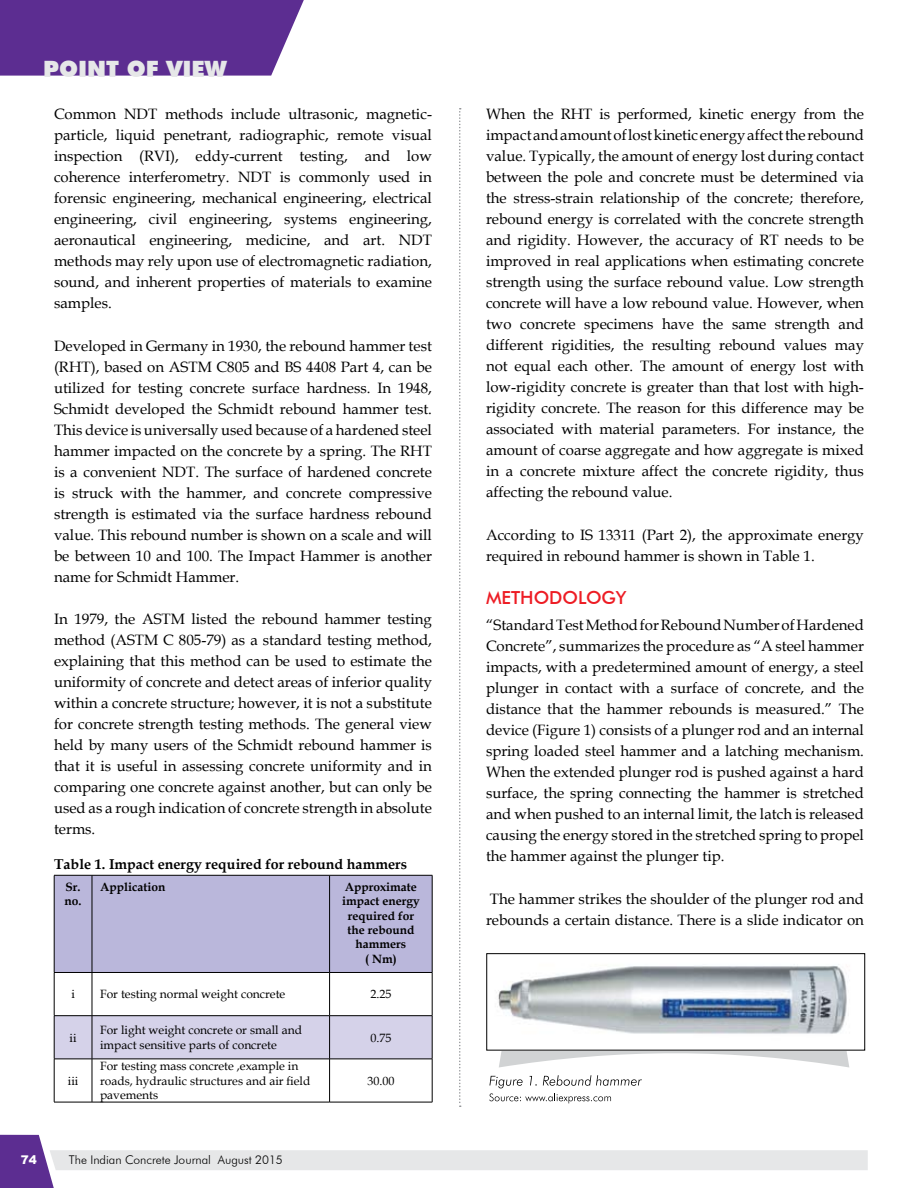
<style>
.page{position:relative;width:918px;height:1188px;background:#fff}
.page>*{position:absolute;margin:0;border:0;box-sizing:border-box;transform-origin:0 0}
.t1{font:900 22.5px "Futura BT";color:#e6e7e8}
.t2{font:500 18px "Futura BT";color:#ed1c24}
.t3{font:15px/21px "Book Antiqua";color:#000;text-align:justify}
.t4{font:700 14.25px "Book Antiqua";color:#000}
.t5{font:12px/14.4px "Book Antiqua";color:#000}
.t6{font:700 12px/14.4px "Book Antiqua";color:#000}
.t7{font:300 12px "Futura BT";color:#000}
.t8{font:900 12px "Arial";color:#fff}
</style>
<div class="page">
<svg style="left:0;top:1135px;width:868px;height:53px"></svg>
<div style="left:0;top:0;width:304px;height:76px;background:#5c2d91"></div>
<svg style="left:459px;top:108px;width:2px;height:999px"></svg>
<div style="left:55px;top:876px;width:377px;height:96px;background:#bab7db"></div>
<div style="left:55px;top:1016px;width:377px;height:43px;background:#d5d2e9"></div>
<hr style="left:54px;top:875px;width:38px;height:1px;background:#000">
<hr style="left:54px;top:875px;width:1px;height:97px;background:#000">
<hr style="left:92px;top:875px;width:238px;height:1px;background:#000">
<hr style="left:92px;top:875px;width:1px;height:97px;background:#000">
<hr style="left:330px;top:875px;width:102px;height:1px;background:#000">
<hr style="left:329px;top:875px;width:1px;height:97px;background:#000">
<hr style="left:432px;top:875px;width:1px;height:97px;background:#000">
<hr style="left:54px;top:972px;width:38px;height:1px;background:#000">
<hr style="left:54px;top:973px;width:1px;height:42px;background:#000">
<hr style="left:92px;top:972px;width:238px;height:1px;background:#000">
<hr style="left:92px;top:973px;width:1px;height:42px;background:#000">
<hr style="left:330px;top:972px;width:102px;height:1px;background:#000">
<hr style="left:329px;top:973px;width:1px;height:42px;background:#000">
<hr style="left:432px;top:973px;width:1px;height:42px;background:#000">
<hr style="left:54px;top:1015px;width:38px;height:1px;background:#000">
<hr style="left:54px;top:1016px;width:1px;height:43px;background:#000">
<hr style="left:92px;top:1015px;width:238px;height:1px;background:#000">
<hr style="left:92px;top:1016px;width:1px;height:43px;background:#000">
<hr style="left:330px;top:1015px;width:102px;height:1px;background:#000">
<hr style="left:329px;top:1016px;width:1px;height:43px;background:#000">
<hr style="left:432px;top:1016px;width:1px;height:43px;background:#000">
<hr style="left:54px;top:1059px;width:38px;height:1px;background:#000">
<hr style="left:54px;top:1059px;width:1px;height:43px;background:#000">
<hr style="left:92px;top:1059px;width:238px;height:1px;background:#000">
<hr style="left:92px;top:1059px;width:1px;height:43px;background:#000">
<hr style="left:330px;top:1059px;width:102px;height:1px;background:#000">
<hr style="left:329px;top:1059px;width:1px;height:43px;background:#000">
<hr style="left:432px;top:1059px;width:1px;height:43px;background:#000">
<hr style="left:54px;top:1102px;width:38px;height:1px;background:#000">
<hr style="left:92px;top:1102px;width:238px;height:1px;background:#000">
<hr style="left:330px;top:1102px;width:102px;height:1px;background:#000">
<svg style="left:499px;top:1051px;width:350px;height:16px"></svg>
<img style="left:498px;top:965px;width:349px;height:69px">
<div style="left:486px;top:953px;width:379px;height:98px;border:1px solid #000"></div>
<svg style="left:489px;top:1075px;width:153px;height:28px"></svg>
<h1 class="t1" style="left:43px;top:55px;width:185px">POINT OF VIEW</h1>
<p class="t3" style="left:54px;top:103px;width:380px">Common NDT methods include ultrasonic, magnetic&shy;particle, liquid penetrant, radiographic, remote visual inspection (RVI), eddy-current testing, and low coherence interferometry. NDT is commonly used in forensic engineering, mechanical engineering, electrical engineering, civil engineering, systems engineering, aeronautical engineering, medicine, and art. NDT methods may rely upon use of electromagnetic radiation, sound, and inherent properties of materials to examine samples.</p>
<p class="t3" style="left:54px;top:335px;width:380px">Developed in Germany in 1930, the rebound hammer test (RHT), based on ASTM C805 and BS 4408 Part 4, can be utilized for testing concrete surface hardness. In 1948, Schmidt developed the Schmidt rebound hammer test.<br>This device is universally used because of a hardened steel hammer impacted on the concrete by a spring. The RHT is a convenient NDT. The surface of hardened concrete is struck with the hammer, and concrete compressive strength is estimated via the surface hardness rebound value. This rebound number is shown on a scale and will be between 10 and 100. The Impact Hammer is another name for Schmidt Hammer.</p>
<p class="t3" style="left:54px;top:608px;width:380px">In 1979, the ASTM listed the rebound hammer testing method (ASTM C 805-79) as a standard testing method, explaining that this method can be used to estimate the uniformity of concrete and detect areas of inferior quality within a concrete structure; however, it is not a substitute for concrete strength testing methods. The general view held by many users of the Schmidt rebound hammer is that it is useful in assessing concrete uniformity and in comparing one concrete against another, but can only be used as a rough indication of concrete strength in absolute terms.</p>
<p class="t4" style="left:54px;top:855px;width:355px">Table 1. Impact energy required for rebound hammers</p>
<p class="t6" style="left:65px;top:879px;width:19px">Sr. no.</p>
<p class="t6" style="left:100px;top:879px;width:67px">Application</p>
<p class="t6" style="left:342px;top:879px;width:79px;text-align:center">Approximate impact energy required for the rebound hammers<br>( Nm)</p>
<p class="t5" style="left:71px;top:987px;width:5px">i</p>
<p class="t5" style="left:100px;top:987px;width:187px">For testing normal weight concrete</p>
<p class="t5" style="left:370px;top:987px;width:22px">2.25</p>
<p class="t5" style="left:70px;top:1030px;width:8px">ii</p>
<p class="t5" style="left:100px;top:1023px;width:203px">For light weight concrete or small and impact sensitive parts of concrete</p>
<p class="t5" style="left:370px;top:1030px;width:22px">0.75</p>
<p class="t5" style="left:68px;top:1073px;width:12px">iii</p>
<p class="t5" style="left:100px;top:1059px;width:212px">For testing mass concrete ,example in roads, hydraulic structures and air field pavements</p>
<p class="t5" style="left:367px;top:1073px;width:28px">30.00</p>
<p class="t8" style="left:21px;top:1151px;width:18px">74</p>
<p class="t7" style="left:69px;top:1152px;width:216px">The Indian Concrete Journal August 2015</p>
<p class="t3" style="left:486px;top:103px;width:380px">When the RHT is performed, kinetic energy from the impact and amount of lost kinetic energy affect the rebound value. Typically, the amount of energy lost during contact between the pole and concrete must be determined via the stress-strain relationship of the concrete; therefore, rebound energy is correlated with the concrete strength and rigidity. However, the accuracy of RT needs to be improved in real applications when estimating concrete strength using the surface rebound value. Low strength concrete will have a low rebound value. However, when two concrete specimens have the same strength and different rigidities, the resulting rebound values may not equal each other. The amount of energy lost with low-rigidity concrete is greater than that lost with high&shy;rigidity concrete. The reason for this difference may be associated with material parameters. For instance, the amount of coarse aggregate and how aggregate is mixed in a concrete mixture affect the concrete rigidity, thus affecting the rebound value.</p>
<p class="t3" style="left:486px;top:524px;width:380px">According to IS 13311 (Part 2), the approximate energy required in rebound hammer is shown in Table 1.</p>
<p class="t2" style="left:486px;top:586px;width:29px">METHODO</p>
<p class="t2" style="left:578px;top:586px;width:50px">LOGY</p>
<p class="t3" style="left:486px;top:614px;width:380px">“Standard Test Method for Rebound Number of Hardened Concrete”, summarizes the procedure as “A steel hammer impacts, with a predetermined amount of energy, a steel plunger in contact with a surface of concrete, and the distance that the hammer rebounds is measured.” The device (Figure 1) consists of a plunger rod and an internal spring loaded steel hammer and a latching mechanism.<br>When the extended plunger rod is pushed against a hard surface, the spring connecting the hammer is stretched and when pushed to an internal limit, the latch is released causing the energy stored in the stretched spring to propel the hammer against the plunger tip.</p>
<p class="t3" style="left:486px;top:888px;width:380px">The hammer strikes the shoulder of the plunger rod and rebounds a certain distance. There is a slide indicator on</p>
</div>
